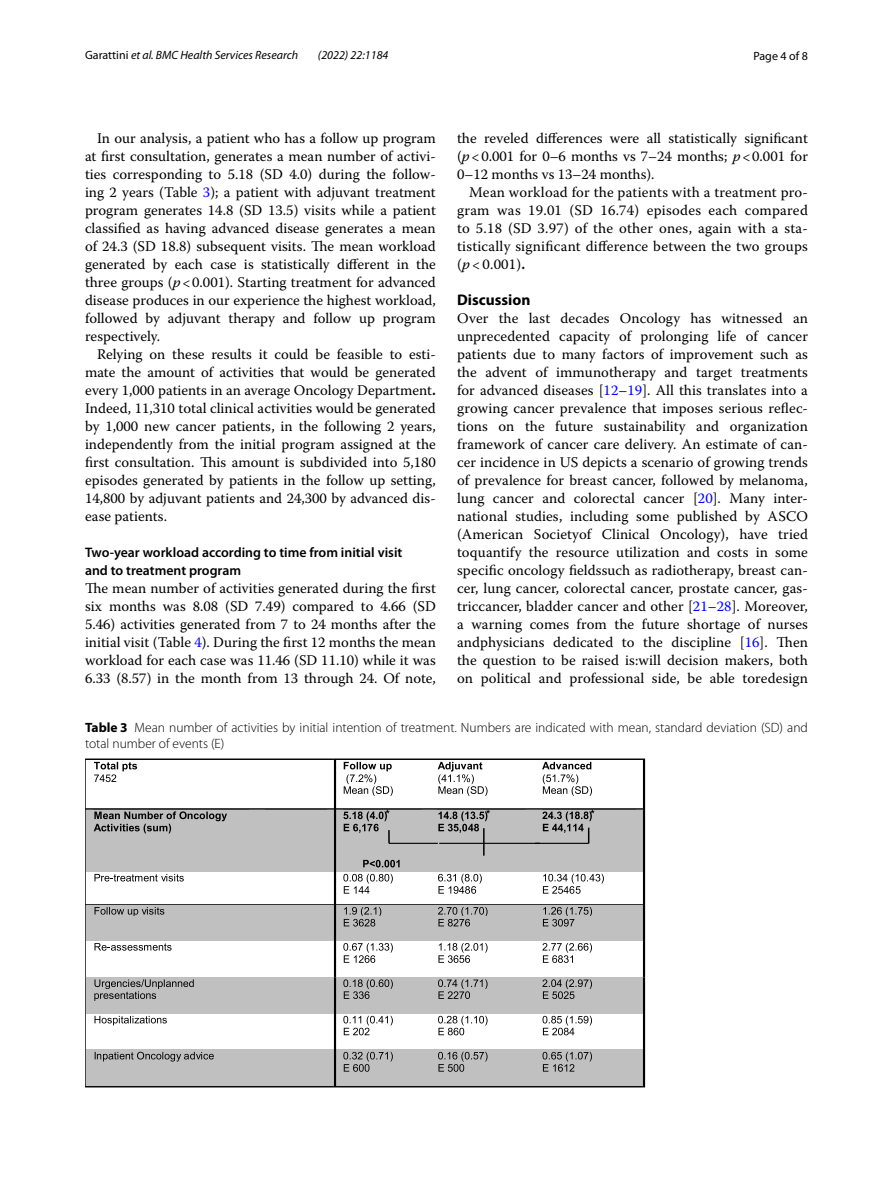
<style>
.page{position:relative;width:893px;height:1187px;background:#fff}
.page>*{position:absolute;margin:0;border:0;box-sizing:border-box;transform-origin:0 0}
.t1{font:700 15.45px "Myriad Pro";color:#000}
.t2{font:14.7px/18px "Warnock Pro";color:#000;text-align:justify}
.t3{font:600 13.8px/18px "Myriad Pro";color:#000}
.t4{font:300 13.5px/16.5px "Myriad Pro";color:#000}
.t5{font:italic 12px "Myriad Pro";color:#000}
.t6{font:12px "Myriad Pro";color:#000}
.s1{font-style:normal}
.s2{font-style:italic}
.s3{font-weight:700}
.s4{color:#00f}
</style>
<div class="page">
<svg style="left:85px;top:758px;width:560px;height:329px"></svg>
<p class="t5" style="left:85px;top:48px;width:215px"><span class="s1">Garattini</span> et al. BMC Health Services Research</p>
<p class="t5" style="left:318px;top:48px;width:72px">(2022) 22:1184</p>
<p class="t6" style="left:753px;top:48px;width:56px">Page 4 of 8</p>
<p class="t2" style="left:457px;top:128px;width:352px">the reveled differences were all statistically significant (<span class="s2">p</span>&lt;0.001 for 0–6 months vs 7–24 months; <span class="s2">p</span>&lt;0.001 for 0–12 months vs 13–24 months).</p>
<p class="t2" style="left:457px;top:182px;width:352px;text-indent:12px">Mean workload for the patients with a treatment pro&shy;gram was 19.01 (SD 16.74) episodes each compared to 5.18 (SD 3.97) of the other ones, again with a sta&shy;tistically significant difference between the two groups (<span class="s2">p</span> &lt; 0.001)<span class="s3">.</span></p>
<p class="t1" style="left:457px;top:289px;width:75px">Discussion</p>
<p class="t2" style="left:457px;top:308px;width:352px">Over the last decades Oncology has witnessed an unprecedented capacity of prolonging life of cancer patients due to many factors of improvement such as the advent of immunotherapy and target treatments for advanced diseases [<span class="s4">12</span>–<span class="s4">19</span>]. All this translates into a growing cancer prevalence that imposes serious reflec&shy;tions on the future sustainability and organization framework of cancer care delivery. An estimate of can&shy;cer incidence in US depicts a scenario of growing trends of prevalence for breast cancer, followed by melanoma, lung cancer and colorectal cancer [<span class="s4">20</span>]. Many inter&shy;national studies, including some published by ASCO (American Societyof Clinical Oncology), have tried toquantify the resource utilization and costs in some specific oncology fieldssuch as radiotherapy, breast can&shy;cer, lung cancer, colorectal cancer, prostate cancer, gas&shy;triccancer, bladder cancer and other [<span class="s4">21</span>–<span class="s4">28</span>]. Moreover, a warning comes from the future shortage of nurses andphysicians dedicated to the discipline [<span class="s4">16</span>]. Then the question to be raised is:will decision makers, both on political and professional side, be able toredesign</p>
<p class="t4" style="left:85px;top:719px;width:724px"><span class="s3">Table 3</span> Mean number of activities by initial intention of treatment. Numbers are indicated with mean, standard deviation (SD) and total number of events (E)</p>
<p class="t2" style="left:85px;top:128px;width:352px;text-indent:12px">In our analysis, a patient who has a follow up program at first consultation, generates a mean number of activi&shy;ties corresponding to 5.18 (SD 4.0) during the follow&shy;ing 2 years (Table <span class="s4">3</span>); a patient with adjuvant treatment program generates 14.8 (SD 13.5) visits while a patient classified as having advanced disease generates a mean of 24.3 (SD 18.8) subsequent visits. The mean workload generated by each case is statistically different in the three groups (<span class="s2">p</span>&lt;0.001). Starting treatment for advanced disease produces in our experience the highest workload, followed by adjuvant therapy and follow up program respectively.</p>
<p class="t2" style="left:85px;top:344px;width:352px;text-indent:12px">Relying on these results it could be feasible to esti&shy;mate the amount of activities that would be generated every 1,000 patients in an average Oncology Department<span class="s3">.<br></span>Indeed, 11,310 total clinical activities would be generated by 1,000 new cancer patients, in the following 2 years, independently from the initial program assigned at the first consultation. This amount is subdivided into 5,180 episodes generated by patients in the follow up setting, 14,800 by adjuvant patients and 24,300 by advanced dis&shy;ease patients.</p>
<p class="t3" style="left:85px;top:543px;width:319px">Two‑year workload according to time from initial visit and to treatment program</p>
<p class="t2" style="left:85px;top:578px;width:352px">The mean number of activities generated during the first six months was 8.08 (SD 7.49) compared to 4.66 (SD 5.46) activities generated from 7 to 24 months after the initial visit (Table <span class="s4">4</span>). During the first 12 months the mean workload for each case was 11.46 (SD 11.10) while it was 6.33 (8.57) in the month from 13 through 24. Of note,</p>
</div>
